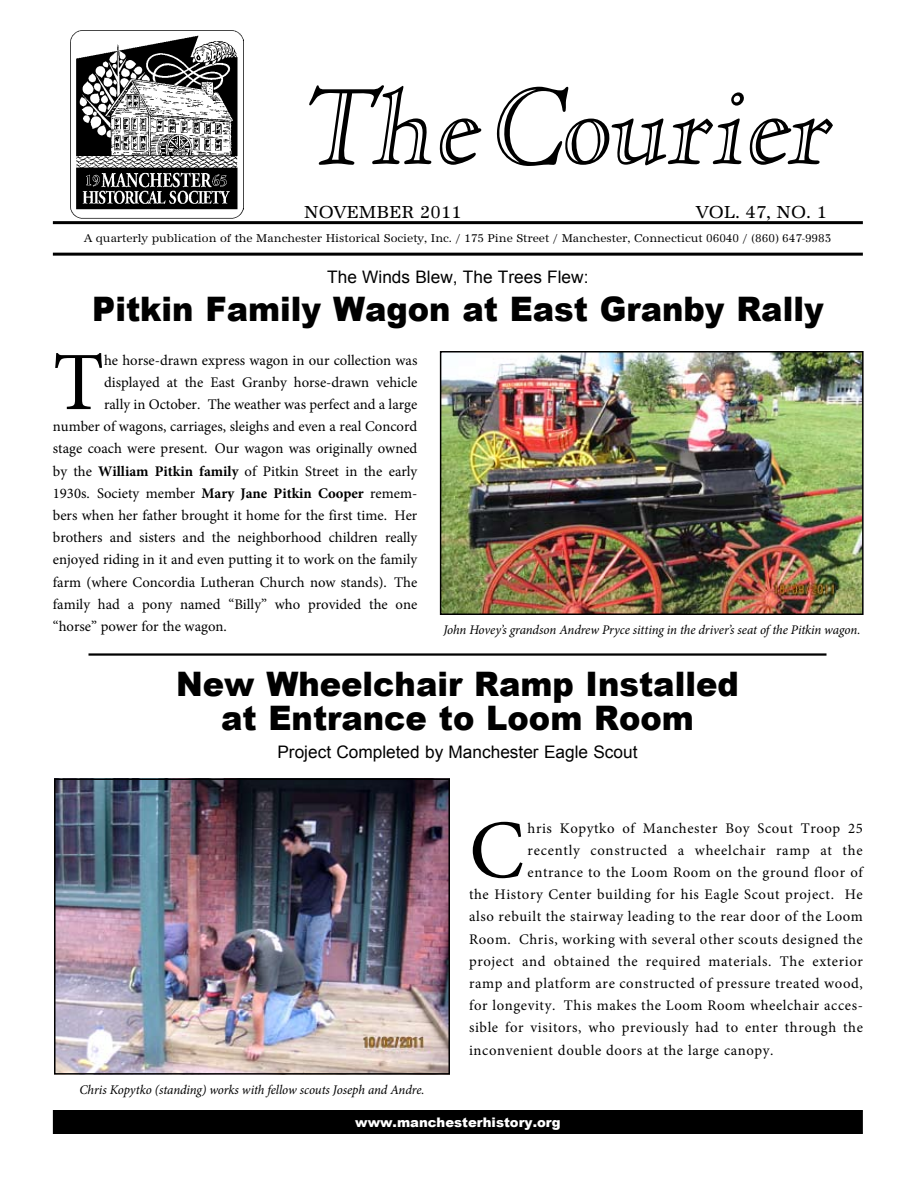
<style>
.page{position:relative;width:918px;height:1188px;background:#fff}
.page>*{position:absolute;margin:0;border:0;box-sizing:border-box;transform-origin:0 0}
.t1{font:108px "Claustrum";color:#000;scale:.95 1}
.t2{font:82.95px "Minion Pro";color:#000}
.t3{font:900 33.75px/33.8px "Arial";color:#000;text-align:center;scale:.95 1}
.t4{font:18px "Antiqua Regular DTC";color:#000}
.t5{font:17.25px "Arial";color:#000}
.t6{font:14.7px "Minion Pro";color:#000}
.t7{font:14.7px "Minion Pro";letter-spacing:.04em;color:#000}
.t8{font:14.7px "Minion Pro";letter-spacing:.05em;color:#000}
.t9{font:italic 13.2px "Minion Pro";letter-spacing:-.01em;color:#000}
.t10{font:900 13.2px "Arial";color:#fff}
.t11{font:11.7px "Antiqua Regular DTC";color:#000}
.s1{font-weight:700}
</style>
<div class="page">
<img style="left:70px;top:31px;width:173px;height:187px">
<hr style="left:53px;top:221px;width:810px;height:3px;background:#000">
<hr style="left:53px;top:253px;width:810px;height:3px;background:#000">
<div style="left:53px;top:1111px;width:809px;height:22px;background:#000"></div>
<div style="left:53px;top:1110px;width:810px;height:24px;border:1px solid #000"></div>
<img style="left:443px;top:354px;width:418px;height:258px">
<div style="left:440px;top:351px;width:424px;height:264px;border:2px solid #000"></div>
<img style="left:57px;top:781px;width:390px;height:291px">
<div style="left:54px;top:778px;width:396px;height:297px;border:2px solid #000"></div>
<hr style="left:88px;top:653px;width:738px;height:3px;background:#000">
<h1 class="t1" style="left:301px;top:61px;width:579px">TheCourier</h1>
<p class="t4" style="left:304px;top:201px;width:159px">NOVember 2011</p>
<p class="t4" style="left:696px;top:201px;width:132px">VOL. 47, NO. 1</p>
<p class="t11" style="left:84px;top:232px;width:749px">A quarterly publication of the Manchester Historical Society, Inc. / 175 Pine Street / Manchester, Connecticut 06040 / (860) 647-9983</p>
<p class="t5" style="left:327px;top:267px;width:263px">The Winds Blew, The Trees Flew:</p>
<h3 class="t3" style="left:92px;top:291px;width:771px">Pitkin Family Wagon at East Granby Rally</h3>
<h2 class="t2" style="left:53px;top:327px;width:53px">T</h2>
<p class="t6" style="left:104px;top:350px;width:315px">he horse-drawn express wagon in our collection was</p>
<p class="t6" style="left:104px;top:372px;width:315px">displayed at the East Granby horse-drawn vehicle</p>
<p class="t6" style="left:104px;top:395px;width:315px">rally in October. The weather was perfect and a large</p>
<p class="t6" style="left:53px;top:417px;width:366px">number of wagons, carriages, sleighs and even a real Concord</p>
<p class="t6" style="left:53px;top:439px;width:366px">stage coach were present. Our wagon was originally owned</p>
<p class="t6" style="left:53px;top:461px;width:366px">by the <span class="s1">William Pitkin family</span> of Pitkin Street in the early</p>
<p class="t6" style="left:53px;top:483px;width:366px">1930s. Society member <span class="s1">Mary Jane Pitkin Cooper</span> remem-</p>
<p class="t6" style="left:53px;top:506px;width:366px">bers when her father brought it home for the first time. Her</p>
<p class="t6" style="left:53px;top:528px;width:366px">brothers and sisters and the neighborhood children really</p>
<p class="t6" style="left:53px;top:550px;width:366px">enjoyed riding in it and even putting it to work on the family</p>
<p class="t6" style="left:53px;top:572px;width:366px">farm (where Concordia Lutheran Church now stands). The</p>
<p class="t6" style="left:53px;top:594px;width:366px">family had a pony named “Billy” who provided the one</p>
<p class="t6" style="left:53px;top:617px;width:176px">“horse” power for the wagon.</p>
<p class="t9" style="left:444px;top:621px;width:418px">John Hovey’s grandson Andrew Pryce sitting in the driver’s seat of the Pitkin wagon.</p>
<h3 class="t3" style="left:176px;top:666px;width:594px">New Wheelchair Ramp Installed at Entrance to Loom Room</h3>
<p class="t5" style="left:277px;top:742px;width:362px">Project Completed by Manchester Eagle Scout</p>
<p class="t9" style="left:79px;top:1081px;width:347px">Chris Kopytko (standing) works with fellow scouts Joseph and Andre.</p>
<h2 class="t2" style="left:469px;top:795px;width:57px">C</h2>
<p class="t7" style="left:528px;top:818px;width:337px">hris Kopytko of Manchester Boy Scout Troop 25</p>
<p class="t8" style="left:528px;top:840px;width:337px">recently constructed a wheelchair ramp at the</p>
<p class="t7" style="left:528px;top:862px;width:337px">entrance to the Loom Room on the ground floor of</p>
<p class="t7" style="left:469px;top:885px;width:395px">the History Center building for his Eagle Scout project. He</p>
<p class="t7" style="left:469px;top:907px;width:395px">also rebuilt the stairway leading to the rear door of the Loom</p>
<p class="t7" style="left:469px;top:929px;width:395px">Room. Chris, working with several other scouts designed the</p>
<p class="t7" style="left:469px;top:951px;width:395px">project and obtained the required materials. The exterior</p>
<p class="t7" style="left:469px;top:973px;width:395px">ramp and platform are constructed of pressure treated wood,</p>
<p class="t7" style="left:469px;top:996px;width:395px">for longevity. This makes the Loom Room wheelchair acces-</p>
<p class="t7" style="left:469px;top:1018px;width:395px">sible for visitors, who previously had to enter through the</p>
<p class="t7" style="left:469px;top:1040px;width:306px">inconvenient double doors at the large canopy.</p>
<p class="t10" style="left:355px;top:1112px;width:207px">www.manchesterhistory.org</p>
</div>
